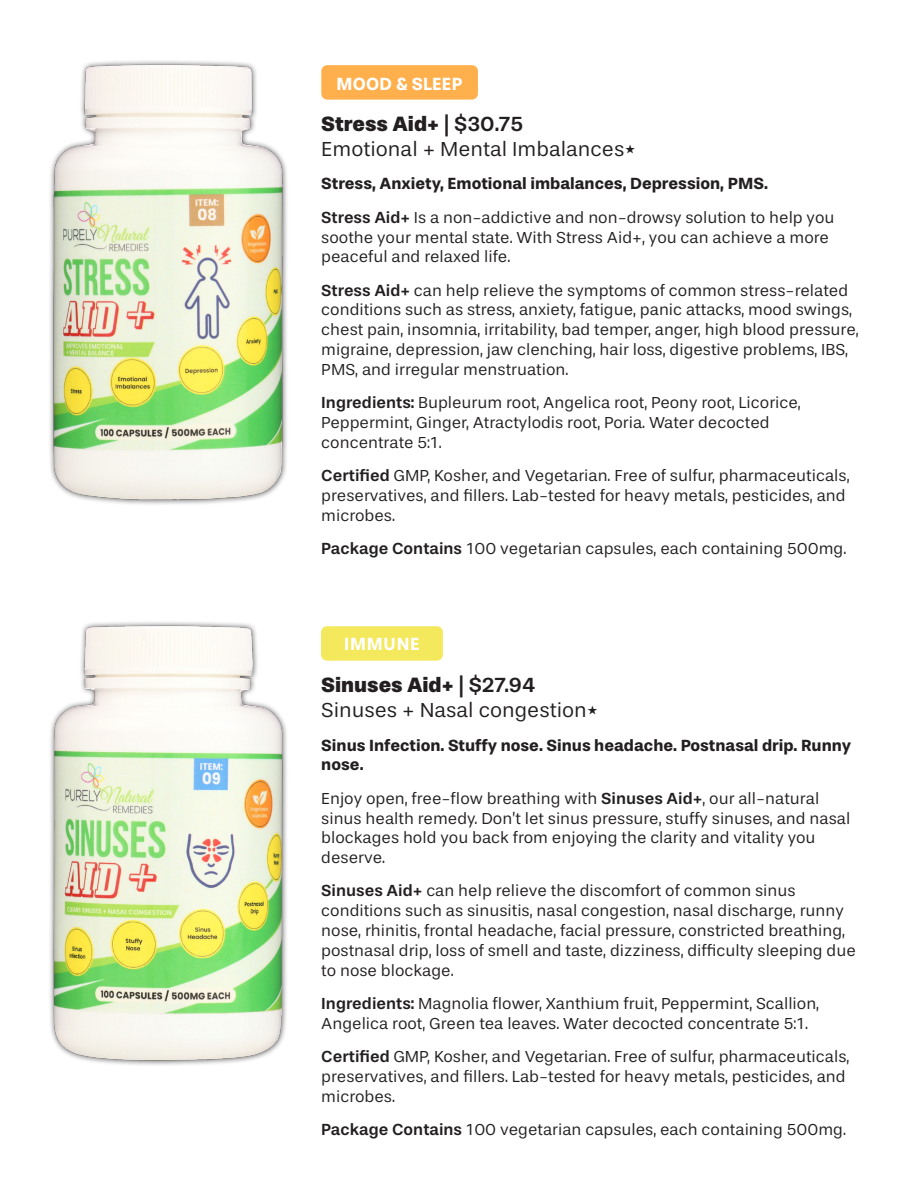
<style>
.page{position:relative;width:918px;height:1188px;background:#fff}
.page>*{position:absolute;margin:0;border:0;box-sizing:border-box;transform-origin:0 0}
.t1{font:21px "Stevie Sans";color:#231f20}
.t2{font:900 21px "Stevie Sans";color:#231f20}
.t3{font:700 18px "Stevie Sans";letter-spacing:.015em;color:#fff;scale:.96 1}
.t4{font:16.5px/19.8px "Stevie Sans";color:#231f20}
.t5{font:700 16.5px/19.8px "Stevie Sans";color:#231f20}
.s1{font-weight:500}
</style>
<div class="page">
<img style="left:50px;top:61px;width:275px;height:443px">
<img style="left:50px;top:622px;width:275px;height:443px">
<div style="left:321px;top:626px;width:122px;height:35px;background:#f4e85c;border-radius:6px"></div>
<div style="left:321px;top:65px;width:157px;height:35px;background:#ffb04d;border-radius:6px"></div>
<p class="t3" style="left:337px;top:73px;width:133px">MOOD &amp; SLEEP</p>
<p class="t2" style="left:321px;top:111px;width:203px">Stress Aid+ <span class="s1">| $30.75</span></p>
<p class="t1" style="left:321px;top:137px;width:316px">Emotional + Mental Imbalances*</p>
<p class="t5" style="left:321px;top:174px;width:448px">Stress, Anxiety, Emotional imbalances, Depression, PMS.</p>
<p class="t4" style="left:321px;top:207px;width:515px"><span class="s1">Stress Aid+</span> Is a non-addictive and non-drowsy solution to help you soothe your mental state. With Stress Aid+, you can achieve a more peaceful and relaxed life.</p>
<p class="t4" style="left:321px;top:280px;width:539px"><span class="s1">Stress Aid+</span> can help relieve the symptoms of common stress-related conditions such as stress, anxiety, fatigue, panic attacks, mood swings, chest pain, insomnia, irritability, bad temper, anger, high blood pressure, migraine, depression, jaw clenching, hair loss, digestive problems, IBS, PMS, and irregular menstruation.</p>
<p class="t4" style="left:321px;top:393px;width:481px"><span class="s1">Ingredients:</span> Bupleurum root, Angelica root, Peony root, Licorice,<br>Peppermint, Ginger, Atractylodis root, Poria. Water decocted concentrate 5:1.</p>
<p class="t4" style="left:321px;top:466px;width:530px"><span class="s1">Certified</span> GMP, Kosher, and Vegetarian. Free of sulfur, pharmaceuticals, preservatives, and fillers. Lab-tested for heavy metals, pesticides, and microbes.</p>
<p class="t4" style="left:321px;top:539px;width:526px"><span class="s1">Package Contains</span> 100 vegetarian capsules, each containing 500mg.</p>
<p class="t3" style="left:344px;top:633px;width:80px">IMMUNE</p>
<p class="t2" style="left:321px;top:672px;width:216px">Sinuses Aid+ <span class="s1">| $27.94</span></p>
<p class="t1" style="left:321px;top:698px;width:279px">Sinuses + Nasal congestion*</p>
<p class="t5" style="left:321px;top:735px;width:531px">Sinus Infection. Stuffy nose. Sinus headache. Postnasal drip. Runny nose.</p>
<p class="t4" style="left:321px;top:788px;width:531px">Enjoy open, free-flow breathing with <span class="s1">Sinuses Aid+</span>, our all-natural sinus health remedy. Don’t let sinus pressure, stuffy sinuses, and nasal blockages hold you back from enjoying the clarity and vitality you deserve.</p>
<p class="t4" style="left:321px;top:881px;width:536px"><span class="s1">Sinuses Aid+</span> can help relieve the discomfort of common sinus conditions such as sinusitis, nasal congestion, nasal discharge, runny nose, rhinitis, frontal headache, facial pressure, constricted breathing, postnasal drip, loss of smell and taste, dizziness, difficulty sleeping due to nose blockage.</p>
<p class="t4" style="left:321px;top:994px;width:499px"><span class="s1">Ingredients:</span> Magnolia flower, Xanthium fruit, Peppermint, Scallion,<br>Angelica root, Green tea leaves. Water decocted concentrate 5:1.</p>
<p class="t4" style="left:321px;top:1047px;width:530px"><span class="s1">Certified</span> GMP, Kosher, and Vegetarian. Free of sulfur, pharmaceuticals, preservatives, and fillers. Lab-tested for heavy metals, pesticides, and microbes.</p>
<p class="t4" style="left:321px;top:1120px;width:526px"><span class="s1">Package Contains</span> 100 vegetarian capsules, each containing 500mg.</p>
</div>
